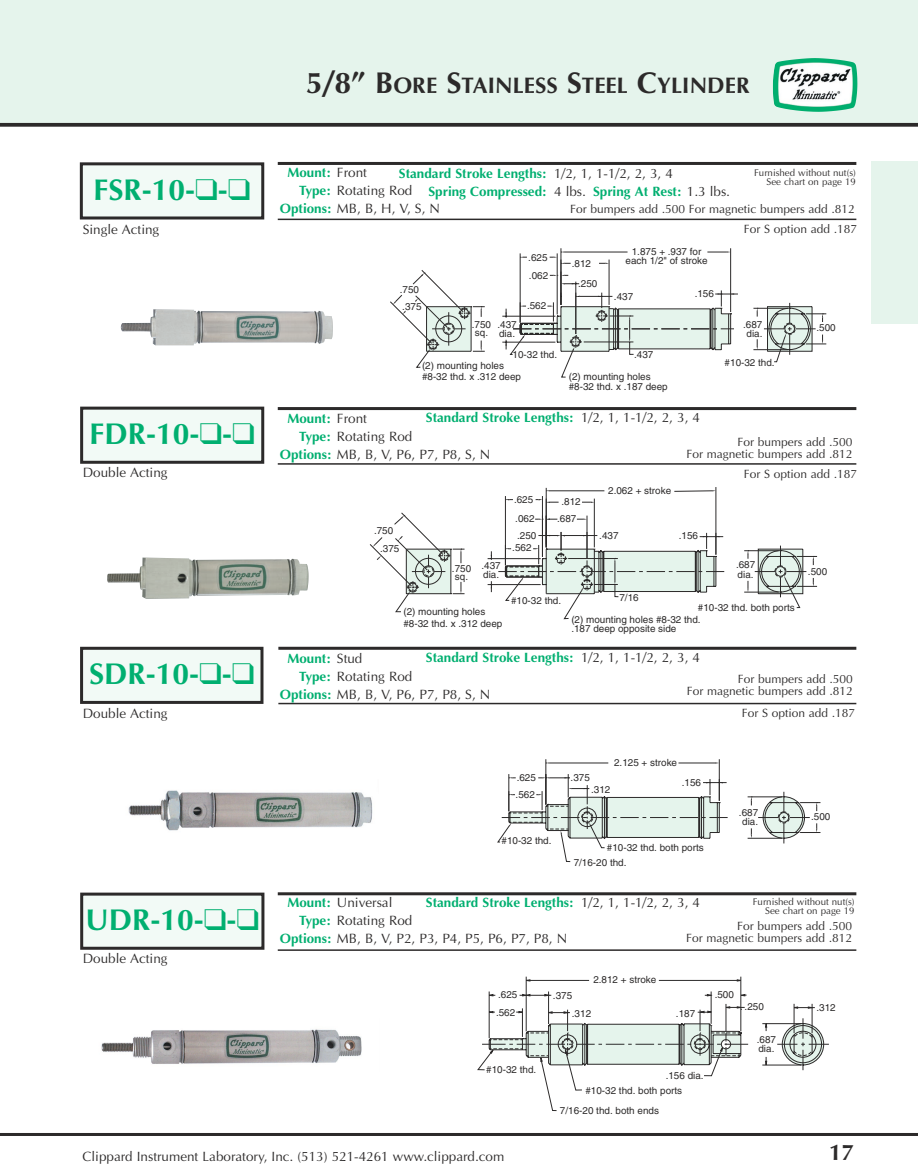
<style>
.page{position:relative;width:918px;height:1172px;background:#fff}
.page>*{position:absolute;margin:0;border:0;box-sizing:border-box;transform-origin:0 0}
.t1{font:700 30px "Optima";color:#00af70}
.t2{font:700 22.5px "Optima";color:#2c2a2a}
.t3{font:13.5px/18px "Optima";color:#2c2a2a}
.t4{font:700 13.5px/18px "Optima";color:#00af70}
.t5{font:12px/12px "Optima";color:#2c2a2a;text-align:right}
.t6{font:9.9px/9.1px "Helvetica";color:#2c2a2a}
.t7{font:9.75px/9px "Optima";color:#2c2a2a;text-align:right}
.s1{font-size:30px}
.s2{font-weight:400;color:#2c2a2a}
.s3{font-weight:700;color:#00af70}
</style>
<div class="page">
<div style="left:0;top:0;width:918px;height:124px;background:#e5f4ec"></div>
<hr style="left:0;top:1133px;width:918px;height:3px;background:#2c2a2a">
<img style="left:773px;top:58px;width:84px;height:54px">
<svg style="left:0;top:123px;width:918px;height:4px;fill:#2c2a2a"></svg>
<div style="left:871px;top:162px;width:47px;height:162px;background:#e5f4ec"></div>
<div style="left:81px;top:164px;width:182px;height:54px;background:#f2faf6"></div>
<div style="left:80px;top:162px;width:184px;height:57px;border:3px solid #2c2a2a"></div>
<hr style="left:278px;top:162px;width:578px;height:3px;background:#2c2a2a">
<svg style="left:390px;top:248px;width:436px;height:129px"></svg>
<hr style="left:278px;top:219px;width:578px;height:1px;background:#2c2a2a">
<div style="left:82px;top:408px;width:181px;height:54px;background:#f2faf6"></div>
<div style="left:80px;top:406px;width:184px;height:58px;border:3px solid #2c2a2a"></div>
<hr style="left:278px;top:407px;width:578px;height:3px;background:#2c2a2a">
<svg style="left:369px;top:487px;width:448px;height:132px"></svg>
<hr style="left:278px;top:463px;width:578px;height:1px;background:#2c2a2a">
<div style="left:82px;top:648px;width:180px;height:54px;background:#f2faf6"></div>
<div style="left:80px;top:647px;width:183px;height:57px;border:3px solid #2c2a2a"></div>
<svg style="left:278px;top:646px;width:578px;height:4px"></svg>
<hr style="left:719px;top:759px;width:1px;height:41px;background:#2c2a2a">
<hr style="left:546px;top:759px;width:1px;height:45px;background:#2c2a2a">
<hr style="left:679px;top:762px;width:37px;height:1px;background:#2c2a2a">
<hr style="left:550px;top:762px;width:58px;height:1px;background:#2c2a2a">
<svg style="left:497px;top:774px;width:323px;height:88px"></svg>
<div style="left:581px;top:811px;width:12px;height:12px;border:1px dashed #2c2a2a;border-radius:50%"></div>
<hr style="left:278px;top:703px;width:578px;height:1px;background:#2c2a2a">
<div style="left:82px;top:894px;width:181px;height:54px;background:#f2faf6"></div>
<div style="left:80px;top:892px;width:184px;height:57px;border:3px solid #2c2a2a"></div>
<hr style="left:278px;top:892px;width:578px;height:3px;background:#2c2a2a">
<hr style="left:741px;top:976px;width:1px;height:55px;background:#2c2a2a">
<hr style="left:526px;top:976px;width:1px;height:55px;background:#2c2a2a">
<hr style="left:659px;top:980px;width:78px;height:1px;background:#2c2a2a">
<hr style="left:530px;top:980px;width:59px;height:1px;background:#2c2a2a">
<svg style="left:477px;top:991px;width:352px;height:120px"></svg>
<hr style="left:278px;top:949px;width:578px;height:1px;background:#2c2a2a">
<img style="left:121px;top:309px;width:212px;height:36px">
<img style="left:107px;top:557px;width:202px;height:42px">
<img style="left:128px;top:790px;width:245px;height:41px">
<img style="left:101px;top:1029px;width:261px;height:35px">
<h2 class="t2" style="left:306px;top:76px;width:445px"><span class="s1">5/8” B</span>ORE <span class="s1">S</span>TAINLESS <span class="s1">S</span>TEEL <span class="s1">C</span>YLINDER</h2>
<h1 class="t1" style="left:93px;top:177px;width:159px">FSR-10-❑-❑</h1>
<h3 class="t3" style="left:83px;top:222px;width:78px">Single Acting</h3>
<h1 class="t1" style="left:89px;top:421px;width:167px">FDR-10-❑-❑</h1>
<h3 class="t3" style="left:83px;top:465px;width:86px">Double Acting</h3>
<h1 class="t1" style="left:89px;top:661px;width:167px">SDR-10-❑-❑</h1>
<h3 class="t3" style="left:83px;top:705px;width:86px">Double Acting</h3>
<h1 class="t1" style="left:85px;top:907px;width:175px">UDR-10-❑-❑</h1>
<h3 class="t3" style="left:83px;top:951px;width:86px">Double Acting</h3>
<h3 class="t4" style="left:287px;top:164px;width:81px">Mount: <span class="s2">Front</span></h3>
<h3 class="t3" style="left:299px;top:182px;width:115px"><span class="s3">Type:</span> Rotating Rod</h3>
<h3 class="t3" style="left:280px;top:200px;width:162px"><span class="s3">Options:</span> MB, B, H, V, S, N</h3>
<h3 class="t4" style="left:429px;top:166px;width:303px;text-indent:-30px">Standard Stroke Lengths: <span class="s2">1/2, 1, 1-1/2, 2, 3, 4<br></span>Spring Compressed: <span class="s2">4 lbs.</span> Spring At Rest: <span class="s2">1.3 lbs.</span></h3>
<p class="t7" style="left:754px;top:169px;width:103px">Furnished without nut(s)<br>See chart on page 19</p>
<p class="t5" style="left:570px;top:200px;width:288px;line-height:20px">For bumpers add .500 For magnetic bumpers add .812<br>For S option add .187</p>
<p class="t6" style="left:400px;top:283px;width:23px;line-height:16.5px">.750 .375</p>
<p class="t6" style="left:528px;top:249px;width:21px;line-height:17.7px">.625 .062</p>
<p class="t6" style="left:527px;top:302px;width:21px">.562</p>
<p class="t6" style="left:498px;top:320px;width:21px">.437 dia.</p>
<p class="t6" style="left:472px;top:321px;width:21px;line-height:8.2px;text-align:center">.750 sq.</p>
<p class="t6" style="left:422px;top:361px;width:101px;line-height:10.6px">(2) mounting holes #8-32 thd. x .312 deep</p>
<p class="t6" style="left:513px;top:350px;width:46px">10-32 thd.</p>
<p class="t6" style="left:572px;top:259px;width:21px">.812</p>
<p class="t6" style="left:578px;top:280px;width:21px">.250</p>
<p class="t6" style="left:626px;top:248px;width:84px;text-align:center">1.875 + .937 for each 1/2" of stroke</p>
<p class="t6" style="left:695px;top:290px;width:21px">.156</p>
<p class="t6" style="left:614px;top:293px;width:21px">.437</p>
<p class="t6" style="left:634px;top:351px;width:21px">.437</p>
<p class="t6" style="left:569px;top:372px;width:101px;line-height:10.6px">(2) mounting holes #8-32 thd. x .187 deep</p>
<p class="t6" style="left:743px;top:321px;width:21px;text-align:center">.687 dia.</p>
<p class="t6" style="left:725px;top:359px;width:52px">#10-32 thd.</p>
<p class="t6" style="left:817px;top:324px;width:21px">.500</p>
<h3 class="t4" style="left:287px;top:410px;width:81px">Mount: <span class="s2">Front</span></h3>
<h3 class="t4" style="left:426px;top:410px;width:276px">Standard Stroke Lengths: <span class="s2">1/2, 1, 1-1/2, 2, 3, 4</span></h3>
<h3 class="t3" style="left:280px;top:428px;width:212px;text-indent:19px"><span class="s3">Type:</span> Rotating Rod<br><span class="s3">Options:</span> MB, B, V, P6, P7, P8, S, N</h3>
<p class="t5" style="left:686px;top:437px;width:168px">For bumpers add .500<br>For magnetic bumpers add .812</p>
<p class="t6" style="left:380px;top:522px;width:21px;line-height:17.9px;text-indent:-6px">.750 .375</p>
<p class="t6" style="left:452px;top:566px;width:21px;line-height:7.4px;text-align:center">.750 sq.</p>
<p class="t6" style="left:482px;top:562px;width:21px">.437 dia.</p>
<p class="t6" style="left:403px;top:606px;width:101px;line-height:12px">(2) mounting holes #8-32 thd. x .312 deep</p>
<p class="t6" style="left:608px;top:486px;width:65px">2.062 + stroke</p>
<p class="t6" style="left:514px;top:491px;width:22px;line-height:19px">.625 .062</p>
<p class="t6" style="left:517px;top:532px;width:21px">.250</p>
<p class="t6" style="left:599px;top:531px;width:21px">.437</p>
<p class="t6" style="left:561px;top:498px;width:21px">.812</p>
<p class="t6" style="left:557px;top:515px;width:21px">.687</p>
<p class="t6" style="left:512px;top:544px;width:21px">.562</p>
<p class="t6" style="left:511px;top:596px;width:52px">#10-32 thd.</p>
<p class="t6" style="left:619px;top:594px;width:21px">7/16</p>
<p class="t6" style="left:679px;top:532px;width:21px">.156</p>
<p class="t5" style="left:744px;top:469px;width:115px">For S option add .187</p>
<p class="t6" style="left:736px;top:561px;width:21px">.687 dia.</p>
<p class="t6" style="left:698px;top:603px;width:98px">#10-32 thd. both ports</p>
<p class="t6" style="left:808px;top:568px;width:21px">.500</p>
<p class="t6" style="left:571px;top:615px;width:131px;line-height:9.9px">(2) mounting holes #8-32 thd. .187 deep opposite side</p>
<h3 class="t4" style="left:287px;top:650px;width:77px">Mount: <span class="s2">Stud</span></h3>
<h3 class="t4" style="left:426px;top:650px;width:276px">Standard Stroke Lengths: <span class="s2">1/2, 1, 1-1/2, 2, 3, 4</span></h3>
<h3 class="t3" style="left:280px;top:668px;width:212px;text-indent:19px"><span class="s3">Type:</span> Rotating Rod<br><span class="s3">Options:</span> MB, B, V, P6, P7, P8, S, N</h3>
<p class="t5" style="left:687px;top:674px;width:168px">For bumpers add .500<br>For magnetic bumpers add .812</p>
<p class="t6" style="left:614px;top:759px;width:65px">2.125 + stroke</p>
<p class="t6" style="left:516px;top:770px;width:22px;line-height:16.2px">.625 .562</p>
<p class="t6" style="left:571px;top:774px;width:21px">.375</p>
<p class="t6" style="left:501px;top:837px;width:52px">#10-32 thd.</p>
<p class="t6" style="left:574px;top:858px;width:54px">7/16-20 thd.</p>
<p class="t6" style="left:682px;top:779px;width:21px">.156</p>
<p class="t6" style="left:591px;top:785px;width:21px">.312</p>
<p class="t6" style="left:607px;top:843px;width:98px">#10-32 thd. both ports</p>
<p class="t5" style="left:742px;top:708px;width:115px">For S option add .187</p>
<p class="t6" style="left:739px;top:809px;width:21px;text-align:center">.687 dia.</p>
<p class="t6" style="left:811px;top:813px;width:21px">.500</p>
<h3 class="t3" style="left:287px;top:895px;width:107px"><span class="s3">Mount:</span> Universal</h3>
<h3 class="t4" style="left:426px;top:894px;width:276px">Standard Stroke Lengths: <span class="s2">1/2, 1, 1-1/2, 2, 3, 4</span></h3>
<h3 class="t3" style="left:280px;top:913px;width:289px;text-indent:19px"><span class="s3">Type:</span> Rotating Rod<br><span class="s3">Options:</span> MB, B, V, P2, P3, P4, P5, P6, P7, P8, N</h3>
<p class="t7" style="left:753px;top:898px;width:103px">Furnished without nut(s)<br>See chart on page 19</p>
<p class="t5" style="left:686px;top:921px;width:168px">For bumpers add .500<br>For magnetic bumpers add .812</p>
<p class="t6" style="left:593px;top:975px;width:65px">2.812 + stroke</p>
<p class="t6" style="left:496px;top:986px;width:23px;line-height:17.4px">.625 .562</p>
<p class="t6" style="left:572px;top:987px;width:21px;line-height:17.9px;text-indent:-19px">.375 .312</p>
<p class="t6" style="left:676px;top:1009px;width:21px">.187</p>
<p class="t6" style="left:486px;top:1066px;width:52px">#10-32 thd.</p>
<p class="t6" style="left:666px;top:1071px;width:39px">.156 dia.</p>
<p class="t6" style="left:585px;top:1087px;width:98px">#10-32 thd. both ports</p>
<p class="t6" style="left:560px;top:1106px;width:101px">7/16-20 thd. both ends</p>
<p class="t6" style="left:715px;top:991px;width:21px">.500</p>
<p class="t6" style="left:745px;top:1003px;width:21px">.250</p>
<p class="t6" style="left:757px;top:1036px;width:21px">.687 dia.</p>
<p class="t6" style="left:817px;top:1004px;width:21px">.312</p>
<h3 class="t3" style="left:82px;top:1148px;width:423px">Clippard Instrument Laboratory, Inc. (513) 521-4261 www.clippard.com</h3>
<h2 class="t2" style="left:829px;top:1143px;width:27px">17</h2>
</div>
